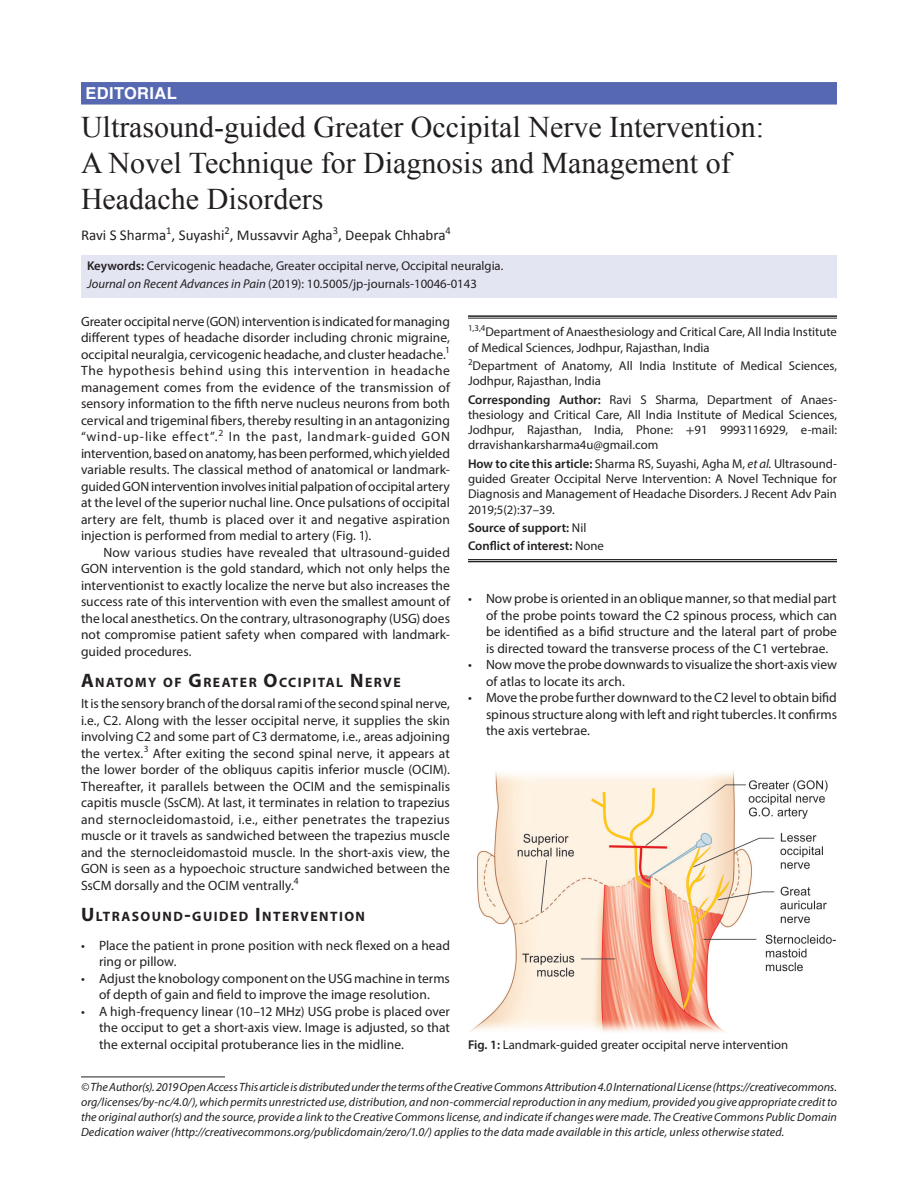
<style>
.page{position:relative;width:918px;height:1188px;background:#fff}
.page>*{position:absolute;margin:0;border:0;box-sizing:border-box;transform-origin:0 0}
.AT{font:30px/36px "Times New Roman";color:#231f20}
.JORAPAIN-ART{font:700 16.5px "Helvetica LT Std";letter-spacing:.025em;color:#fff}
.AU{font:15px "Calibri";color:#231f20}
.t1{font:700 13.65px "Myriad Pro";letter-spacing:.105em;color:#231f20}
.Para-first{font:13.5px/16.5px "Myriad Pro";color:#231f20;text-align:justify}
.Para{font:13.5px/16.5px "Myriad Pro";letter-spacing:.005em;color:#231f20;text-align:justify}
.Cor-Para{font:12.75px/15.3px "Myriad Pro";color:#231f20;text-align:justify}
.AF-first{font:12.75px/15.3px "Myriad Pro";color:#231f20}
.AF{font:12.75px/15.3px "Myriad Pro";color:#231f20}
.KW{font:12.75px "Myriad Pro";color:#231f20}
.JT_DOI{font:12.75px "Myriad Pro";color:#231f20}
.FC{font:12.75px "Myriad Pro";color:#231f20}
.Aff-foot-last{font:600 12.75px "Myriad Pro";color:#231f20}
.Aff-foot{font:600 12.75px "Myriad Pro";color:#231f20}
.Footnote_Text{font:italic 12px/15px "Myriad Pro";letter-spacing:.005em;color:#231f20;text-align:justify}
.s1{font-weight:600}
.s2{font-style:italic}
.s3{font-size:19.5px}
.s4{font-family:"STIX"}
.s5{font-weight:400}
</style>
<div class="page">
<div style="left:81px;top:82px;width:756px;height:23px;background:#5668b1"></div>
<div style="left:81px;top:255px;width:756px;height:24px;background:#e3e5f2"></div>
<div style="left:81px;top:273px;width:756px;height:24px;background:#e3e5f2"></div>
<hr style="left:468px;top:315px;width:369px;height:2px;background:#231f20">
<hr style="left:468px;top:318px;width:369px;height:1px;background:#231f20">
<hr style="left:468px;top:559px;width:369px;height:1px;background:#231f20">
<hr style="left:468px;top:561px;width:369px;height:1px;background:#231f20">
<hr style="left:81px;top:1077px;width:144px;height:1px;background:#231f20">
<img style="left:470px;top:771px;width:366px;height:261px">
<p class="JORAPAIN-ART" style="left:86px;top:83px;width:93px">EDITORIAL</p>
<p class="AT" style="left:81px;top:108px;width:685px">Ultrasound-guided Greater Occipital Nerve Intervention:<br>A Novel Technique for Diagnosis and Management of<br>Headache Disorders</p>
<p class="AU" style="left:81px;top:226px;width:371px">Ravi S Sharma<sup>1</sup>, Suyashi<sup>2</sup>, Mussavvir Agha<sup>3</sup>, Deepak Chhabra<sup>4</sup></p>
<p class="KW" style="left:87px;top:258px;width:418px"><span class="s1">Keywords:</span> Cervicogenic headache, Greater occipital nerve, Occipital neuralgia.</p>
<p class="JT_DOI" style="left:87px;top:276px;width:391px"><span class="s2">Journal on Recent Advances in Pain</span> (2019): 10.5005/jp-journals-10046-0143</p>
<p class="Para-first" style="left:81px;top:313px;width:371px">Greater occipital nerve (GON) intervention is indicated for managing different types of headache disorder including chronic migraine, occipital neuralgia, cervicogenic headache, and cluster headache.<sup>1<br></sup>The hypothesis behind using this intervention in headache management comes from the evidence of the transmission of sensory information to the fifth nerve nucleus neurons from both cervical and trigeminal fibers, thereby resulting in an antagonizing “wind-up-like effect”.<sup>2</sup> In the past, landmark-guided GON intervention, based on anatomy, has been performed, which yielded variable results. The classical method of anatomical or landmark&shy;guided GON intervention involves initial palpation of occipital artery at the level of the superior nuchal line. Once pulsations of occipital artery are felt, thumb is placed over it and negative aspiration injection is performed from medial to artery (Fig. 1).</p>
<p class="Para" style="left:81px;top:544px;width:371px;text-indent:22px">Now various studies have revealed that ultrasound-guided GON intervention is the gold standard, which not only helps the interventionist to exactly localize the nerve but also increases the success rate of this intervention with even the smallest amount of the local anesthetics. On the contrary, ultrasonography (USG) does not compromise patient safety when compared with landmark&shy;guided procedures.</p>
<h1 class="t1" style="left:81px;top:674px;width:321px"><span class="s3">A</span>NATOMY OF <span class="s3">G</span>REATER <span class="s3">O</span>CCIPITAL <span class="s3">N</span> ERVE</h1>
<p class="Para-first" style="left:81px;top:695px;width:371px">It is the sensory branch of the dorsal rami of the second spinal nerve, i.e., C2. Along with the lesser occipital nerve, it supplies the skin involving C2 and some part of C3 dermatome, i.e., areas adjoining the vertex.<sup>3</sup> After exiting the second spinal nerve, it appears at the lower border of the obliquus capitis inferior muscle (OCIM).<br>Thereafter, it parallels between the OCIM and the semispinalis capitis muscle (SsCM). At last, it terminates in relation to trapezius and sternocleidomastoid, i.e., either penetrates the trapezius muscle or it travels as sandwiched between the trapezius muscle and the sternocleidomastoid muscle. In the short-axis view, the GON is seen as a hypoechoic structure sandwiched between the SsCM dorsally and the OCIM ventrally.<sup>4</sup></p>
<h1 class="t1" style="left:81px;top:908px;width:286px"><span class="s3">U</span>LTRASOUND<span class="s3">-</span>GU IDED <span class="s3">I</span> NTERVENTION</h1>
<p class="Para-first" style="left:99px;top:937px;width:352px;text-indent:-18px">• Place the patient in prone position with neck flexed on a head ring or pillow.</p>
<p class="Para-first" style="left:81px;top:970px;width:370px;text-align:center">• Adjust the knobology component on the USG machine in terms of depth of gain and field to improve the image resolution.</p>
<p class="Para-first" style="left:99px;top:1003px;width:353px;text-indent:-18px">• A high-frequency linear (10–12 MHz) USG probe is placed over the occiput to get a short-axis view. Image is adjusted, so that the external occipital protuberance lies in the midline.</p>
<p class="AF-first" style="left:468px;top:324px;width:371px"><sup>1,3,4</sup>Department of Anaesthesiology and Critical Care, All India Institute of Medical Sciences, Jodhpur, Rajasthan, India</p>
<p class="AF" style="left:468px;top:358px;width:371px"><sup>2</sup>Department of Anatomy, All India Institute of Medical Sciences,<br>Jodhpur, Rajasthan, India</p>
<p class="Cor-Para" style="left:468px;top:391px;width:371px"><span class="s1">Corresponding Author:</span> Ravi S Sharma, Department of Anaes&shy;thesiology and Critical Care, All India Institute of Medical Sciences, Jodhpur, Rajasthan, India, Phone: <span class="s4">+</span>91 9993116929, e-mail: drravishankarsharma4u@gmail.com</p>
<p class="Cor-Para" style="left:468px;top:456px;width:371px"><span class="s1">How to cite this article:</span> Sharma RS, Suyashi, Agha M, <span class="s2">et al.</span> Ultrasound&shy;guided Greater Occipital Nerve Intervention: A Novel Technique for Diagnosis and Management of Headache Disorders. J Recent Adv Pain 2019;5(2):37–39.</p>
<p class="Aff-foot" style="left:468px;top:520px;width:120px">Source of support: <span class="s5">Nil</span></p>
<p class="Aff-foot-last" style="left:468px;top:538px;width:137px">Conflict of interest: <span class="s5">None</span></p>
<p class="Para-first" style="left:486px;top:590px;width:353px;text-indent:-18px">• Now probe is oriented in an oblique manner, so that medial part of the probe points toward the C2 spinous process, which can be identified as a bifid structure and the lateral part of probe is directed toward the transverse process of the C1 vertebrae.</p>
<p class="Para-first" style="left:486px;top:656px;width:353px;text-indent:-18px">• Now move the probe downwards to visualize the short-axis view of atlas to locate its arch.</p>
<p class="Para-first" style="left:486px;top:689px;width:353px;text-indent:-18px">• Move the probe further downward to the C2 level to obtain bifid spinous structure along with left and right tubercles. It confirms the axis vertebrae.</p>
<p class="FC" style="left:468px;top:1037px;width:322px"><span class="s1">Fig. 1:</span> Landmark-guided greater occipital nerve intervention</p>
<p class="Footnote_Text" style="left:81px;top:1079px;width:758px">© The Author(s). 2019 Open Access This article is distributed under the terms of the Creative Commons Attribution 4.0 International License (https://creativecommons. org/licenses/by-nc/4.0/), which permits unrestricted use, distribution, and non-commercial reproduction in any medium, provided you give appropriate credit to the original author(s) and the source, provide a link to the Creative Commons license, and indicate if changes were made. The Creative Commons Public Domain Dedication waiver (http://creativecommons.org/publicdomain/zero/1.0/) applies to the data made available in this article, unless otherwise stated.</p>
</div>
